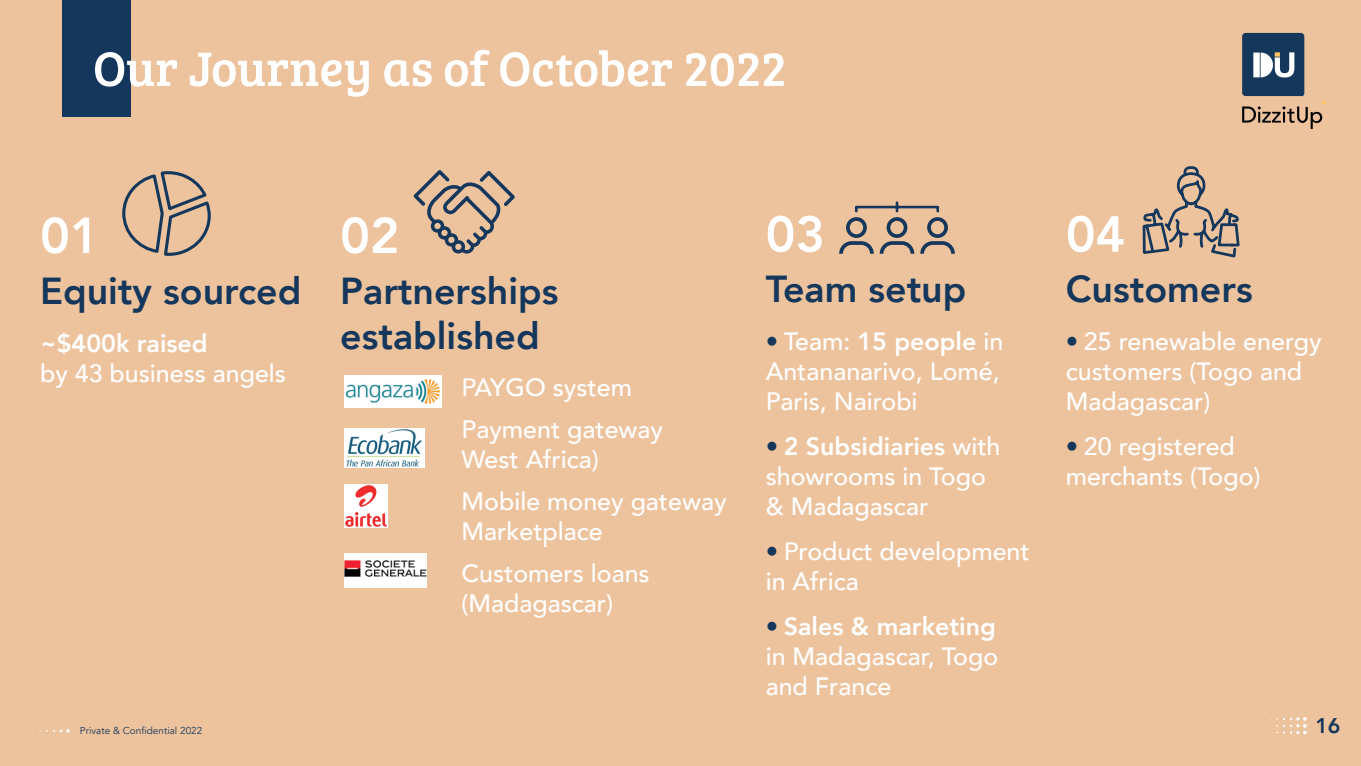
<style>
.page{position:relative;width:1361px;height:766px;background:#fff}
.page>*{position:absolute;margin:0;border:0;box-sizing:border-box;transform-origin:0 0}
.t1{font:50px "Bree Serif";color:#fff}
.t2{font:800 50px "Avenir";color:#fff}
.t3{font:800 37.5px "Avenir";color:#15375c}
.t4{font:500 25px/30px "Avenir";color:#fff}
.t5{font:800 25px "Avenir";color:#fff}
.t6{font:800 21.25px "Avenir";color:#15375c}
.t7{font:10px "Avenir";color:#15375c}
.s1{color:#15375c}
.s2{font-weight:800}
</style>
<div class="page">
<div style="left:0;top:0;width:1361px;height:765px;background:#edc39e"></div>
<img style="left:1242px;top:32px;width:84px;height:97px">
<svg style="left:40px;top:729px;width:30px;height:3px"></svg>
<svg style="left:1283px;top:717px;width:23px;height:17px"></svg>
<div style="left:62px;top:0;width:69px;height:117px;background:#15375c"></div>
<img style="left:345px;top:375px;width:96px;height:32px">
<img style="left:345px;top:428px;width:79px;height:39px">
<img style="left:345px;top:484px;width:42px;height:43px">
<img style="left:345px;top:553px;width:82px;height:34px">
<svg style="left:414px;top:170px;width:101px;height:83px"></svg>
<svg style="left:839px;top:201px;width:116px;height:53px"></svg>
<svg style="left:122px;top:171px;width:89px;height:85px"></svg>
<svg style="left:1142px;top:166px;width:98px;height:92px"></svg>
<h1 class="t1" style="left:93px;top:32px;width:695px">Our Journey as of October 2022</h1>
<h1 class="t2" style="left:40px;top:197px;width:61px">01</h1>
<h1 class="t2" style="left:340px;top:197px;width:61px">02</h1>
<h1 class="t2" style="left:766px;top:195px;width:61px">03</h1>
<h1 class="t2" style="left:1066px;top:195px;width:61px">04</h1>
<h2 class="t3" style="left:40px;top:261px;width:520px">Equity sourced Partnerships</h2>
<h2 class="t3" style="left:766px;top:260px;width:202px">Team setup</h2>
<h2 class="t3" style="left:1066px;top:260px;width:188px">Customers</h2>
<h2 class="t3" style="left:340px;top:306px;width:201px">established</h2>
<p class="t4" style="left:1066px;top:325px;width:257px"><span class="s1">•</span> 25 renewable energy customers (Togo and<br>Madagascar)</p>
<p class="t4" style="left:1066px;top:430px;width:196px"><span class="s1">•</span> 20 registered merchants (Togo)</p>
<p class="t4" style="left:766px;top:325px;width:239px"><span class="s1">•</span> Team: <span class="s2">15 people</span> in<br>Antananarivo, Lomé,<br>Paris, Nairobi</p>
<p class="t4" style="left:766px;top:430px;width:236px"><span class="s1">•</span> <span class="s2">2 Subsidiaries</span> with showrooms in Togo &amp; Madagascar</p>
<p class="t4" style="left:766px;top:535px;width:265px"><span class="s1">•</span> Product development in Africa</p>
<p class="t4" style="left:766px;top:610px;width:234px;text-align:justify"><span class="s1">•</span> <span class="s2">Sales &amp; marketing </span>in Madagascar, Togo and France</p>
<p class="t5" style="left:40px;top:323px;width:169px">~$400k raised</p>
<p class="t4" style="left:40px;top:356px;width:247px">by 43 business angels</p>
<p class="t4" style="left:461px;top:365px;width:203px;line-height:42px">PAYGO system<br>Payment gateway</p>
<p class="t4" style="left:461px;top:437px;width:266px;line-height:42px">West Africa)<br>Mobile money gateway</p>
<p class="t4" style="left:461px;top:509px;width:190px;line-height:42px">Marketplace<br>Customers loans</p>
<p class="t4" style="left:461px;top:587px;width:153px">(Madagascar)</p>
<p class="t7" style="left:80px;top:724px;width:124px">Private &amp; Confidential 2022</p>
<p class="t6" style="left:1315px;top:709px;width:27px">16</p>
</div>
